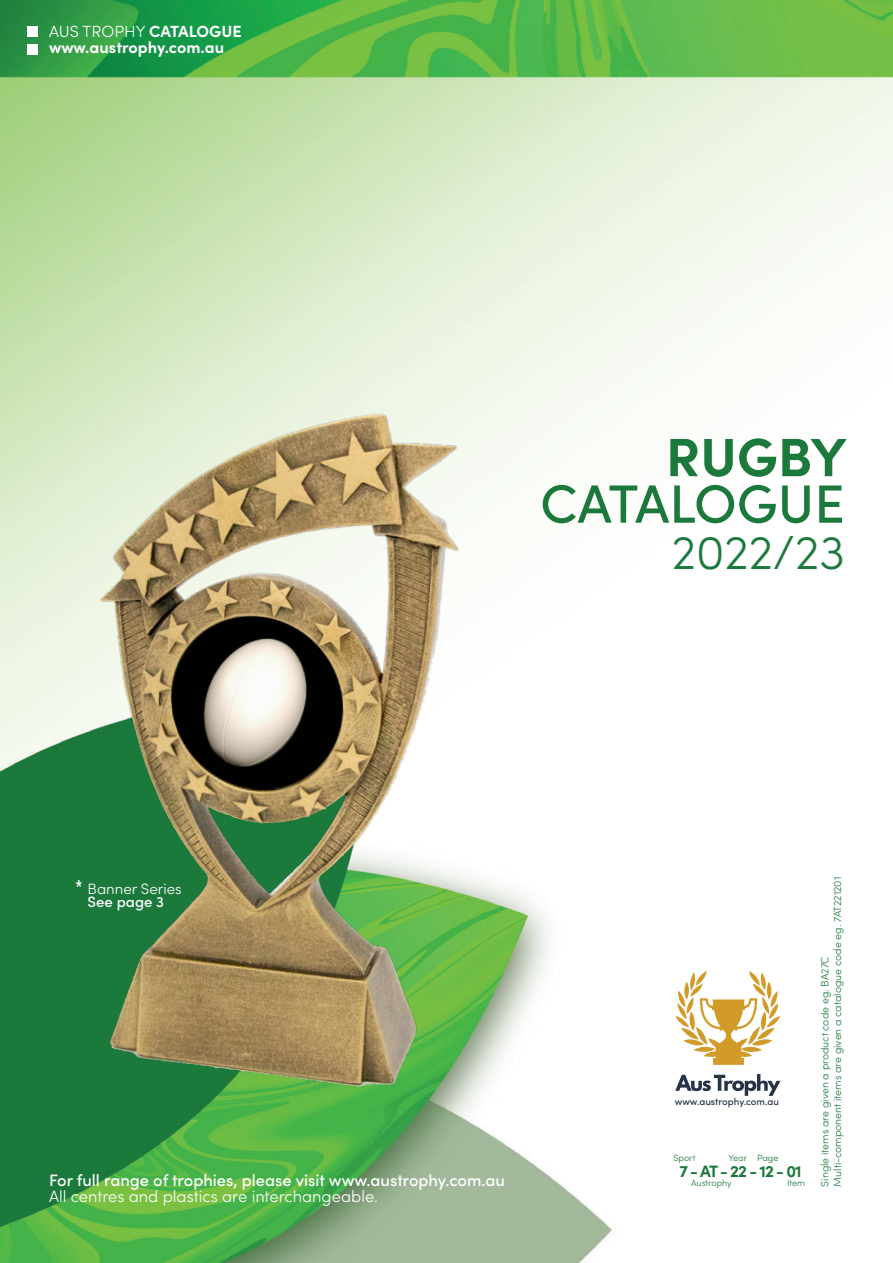
<style>
.page{position:relative;width:893px;height:1263px;background:#fff}
.page>*{position:absolute;margin:0;border:0;box-sizing:border-box;transform-origin:0 0}
.CAT_H1{font:500 54px "Sofia Pro";color:#1b793c}
.CAT_H1-2{font:700 54px "Sofia Pro";color:#1b793c}
.CAT_H1_1{font:300 48px "Sofia Pro";color:#1b793c}
.t1{font:500 16.5px/16.5px "Sofia Pro";color:#fff}
.t2{font:700 16.5px "Sofia Pro";letter-spacing:-.05em;color:#1b793c}
.t3{font:700 16.2px "Sofia Pro";color:#fff}
.t4{font:300 16.2px "Sofia Pro";color:#fff}
.t5{font:300 15px "Sofia Pro";color:#fff}
.t6{font:500 15px "Sofia Pro";color:#fff}
.t7{font:300 10.5px/12.6px "Sofia Pro";color:#1b793c}
.t8{font:500 9.75px "Sofia Pro";color:#253247}
.t9{font:300 9px "Sofia Pro";color:#1b793c}
.s1{font-weight:700}
.s2{font-family:"Sofia Pro Condensed";font-weight:600;font-size:19.5px}
.s3{font-weight:300}
</style>
<div class="page">
<img style="left:0;top:0;width:893px;height:1263px">
<svg style="left:675px;top:1074px;width:105px;height:22px"></svg>
<svg style="left:675px;top:970px;width:105px;height:95px"></svg>
<img style="left:81px;top:399px;width:392px;height:708px">
<img style="left:166px;top:616px;width:182px;height:174px">
<div style="left:27px;top:26px;width:11px;height:11px;background:#fff"></div>
<div style="left:27px;top:44px;width:11px;height:11px;background:#fff"></div>
<p class="t4" style="left:49px;top:19px;width:194px">AUS TROPHY <span class="s1">CATALOGUE</span></p>
<p class="t3" style="left:49px;top:35px;width:177px">www.austrophy.com.au</p>
<p class="CAT_H1-2" style="left:666px;top:416px;width:182px">RUGBY</p>
<p class="CAT_H1" style="left:540px;top:464px;width:306px">CATALOGUE</p>
<p class="CAT_H1_1" style="left:672px;top:518px;width:174px">2022/23</p>
<p class="t5" style="left:76px;top:878px;width:107px"><span class="s2">*</span> Banner Series</p>
<p class="t6" style="left:88px;top:891px;width:78px">See page 3</p>
<p class="t1" style="left:49px;top:1171px;width:457px">For full range of trophies, please visit www.austrophy.com.au<br><span class="s3">All centres and plastics are interchangeable.</span></p>
<p class="t8" style="left:675px;top:1095px;width:106px">www.austrophy.com.au</p>
<p class="t9" style="left:673px;top:1151px;width:23px">Sport</p>
<p class="t9" style="left:757px;top:1151px;width:23px">Page</p>
<p class="t9" style="left:729px;top:1151px;width:20px">Year</p>
<p class="t9" style="left:691px;top:1176px;width:42px">Austrophy</p>
<p class="t9" style="left:787px;top:1176px;width:20px">Item</p>
<p class="t2" style="left:679px;top:1158px;width:124px">7 - AT - 22 - 12 - 01</p>
<p class="t7" style="left:818px;top:1187px;width:311px;rotate:-90deg">Single items are given a product code eg. BA27C<br>Multi-component items are given a catalogue code eg. 7AT221201</p>
</div>
